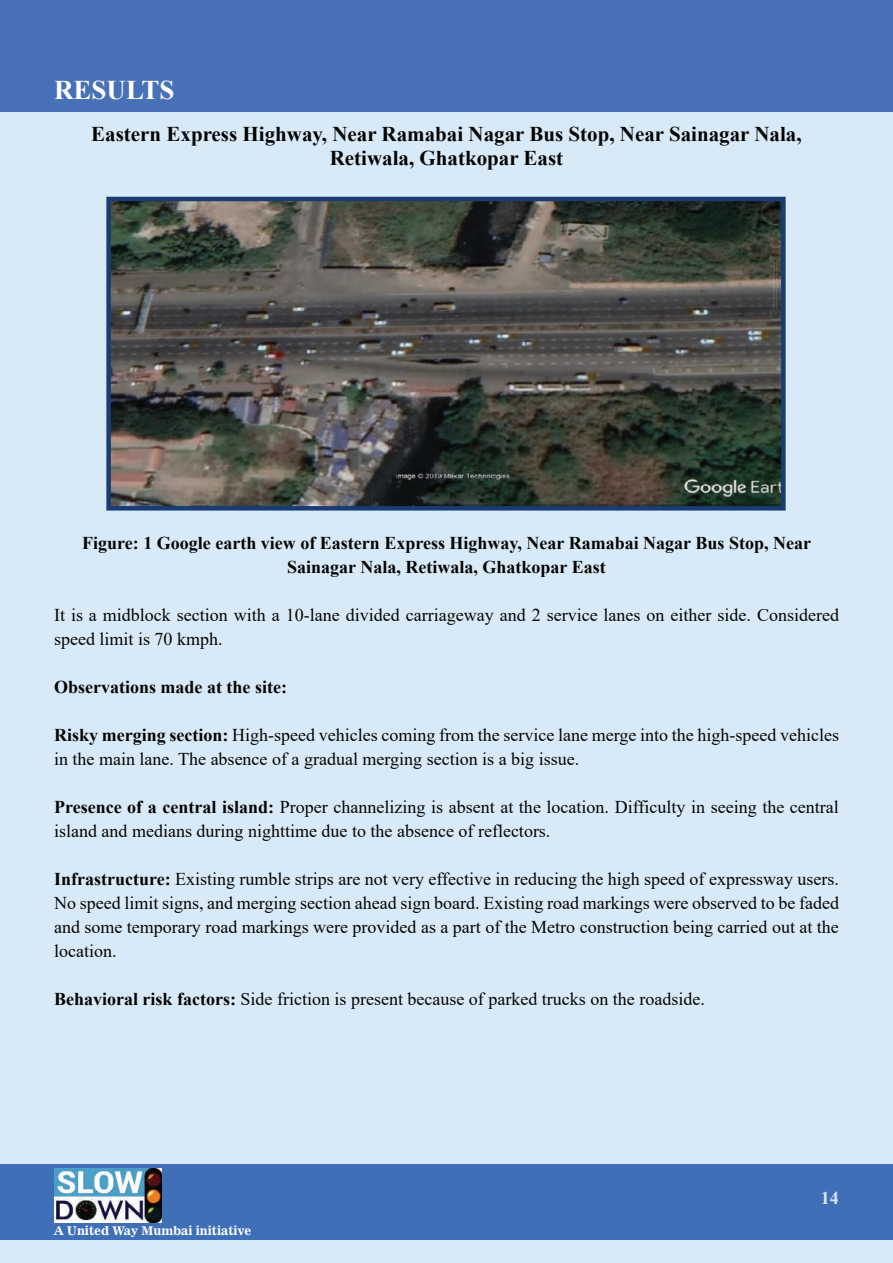
<style>
.page{position:relative;width:893px;height:1263px;background:#d8eaf7}
.page>*{position:absolute;margin:0;border:0;box-sizing:border-box;transform-origin:0 0}
.t1{font:700 27px "Times New Roman";color:#fff}
.t2{font:700 21px/24px "Times New Roman";color:#050504;text-align:center}
.t3{font:18px/24px "Times New Roman";color:#050504}
.t4{font:700 18px/24px "Times New Roman";color:#050504;text-align:center}
.t5{font:700 18px "Times New Roman";color:#d8eaf7}
.t6{font:12px "News 701 BT Bold A";color:#fff}
.s1{font-weight:700}
</style>
<div class="page">
<div style="left:0;top:0;width:893px;height:111px;background:#4871b7"></div>
<div style="left:0;top:1164px;width:893px;height:76px;background:#3f70b7"></div>
<img style="left:111px;top:202px;width:670px;height:304px">
<div style="left:106px;top:197px;width:680px;height:314px;border:4px solid #193c72"></div>
<img style="left:54px;top:1168px;width:107px;height:54px">
<hr style="left:477px;top:241px;width:2px;height:1022px;background:#3f70b7">
<h1 class="t1" style="left:54px;top:70px;width:122px">RESULTS</h1>
<p class="t2" style="left:91px;top:121px;width:712px">Eastern Express Highway, Near Ramabai Nagar Bus Stop, Near Sainagar Nala,<br>Retiwala, Ghatkopar East</p>
<p class="t4" style="left:82px;top:531px;width:730px">Figure: 1 Google earth view of Eastern Express Highway, Near Ramabai Nagar Bus Stop, Near<br>Sainagar Nala, Retiwala, Ghatkopar East</p>
<p class="t3" style="left:54px;top:603px;width:786px">It is a midblock section with a 10-lane divided carriageway and 2 service lanes on either side. Considered speed limit is 70 kmph.</p>
<p class="t4" style="left:54px;top:675px;width:234px">Observations made at the site:</p>
<p class="t3" style="left:54px;top:723px;width:786px"><span class="s1">Risky merging section:</span> High-speed vehicles coming from the service lane merge into the high-speed vehicles in the main lane. The absence of a gradual merging section is a big issue.</p>
<p class="t3" style="left:54px;top:795px;width:786px"><span class="s1">Presence of a central island:</span> Proper channelizing is absent at the location. Difficulty in seeing the central island and medians during nighttime due to the absence of reflectors.</p>
<p class="t3" style="left:54px;top:867px;width:786px;text-align:justify"><span class="s1">Infrastructure:</span> Existing rumble strips are not very effective in reducing the high speed of expressway users.<br>No speed limit signs, and merging section ahead sign board. Existing road markings were observed to be faded and some temporary road markings were provided as a part of the Metro construction being carried out at the location.</p>
<p class="t3" style="left:54px;top:987px;width:652px"><span class="s1">Behavioral risk factors:</span> Side friction is present because of parked trucks on the roadside.</p>
<p class="t6" style="left:54px;top:1223px;width:199px">A United Way Mumbai initiative</p>
<p class="t5" style="left:821px;top:1185px;width:19px">14</p>
</div>
